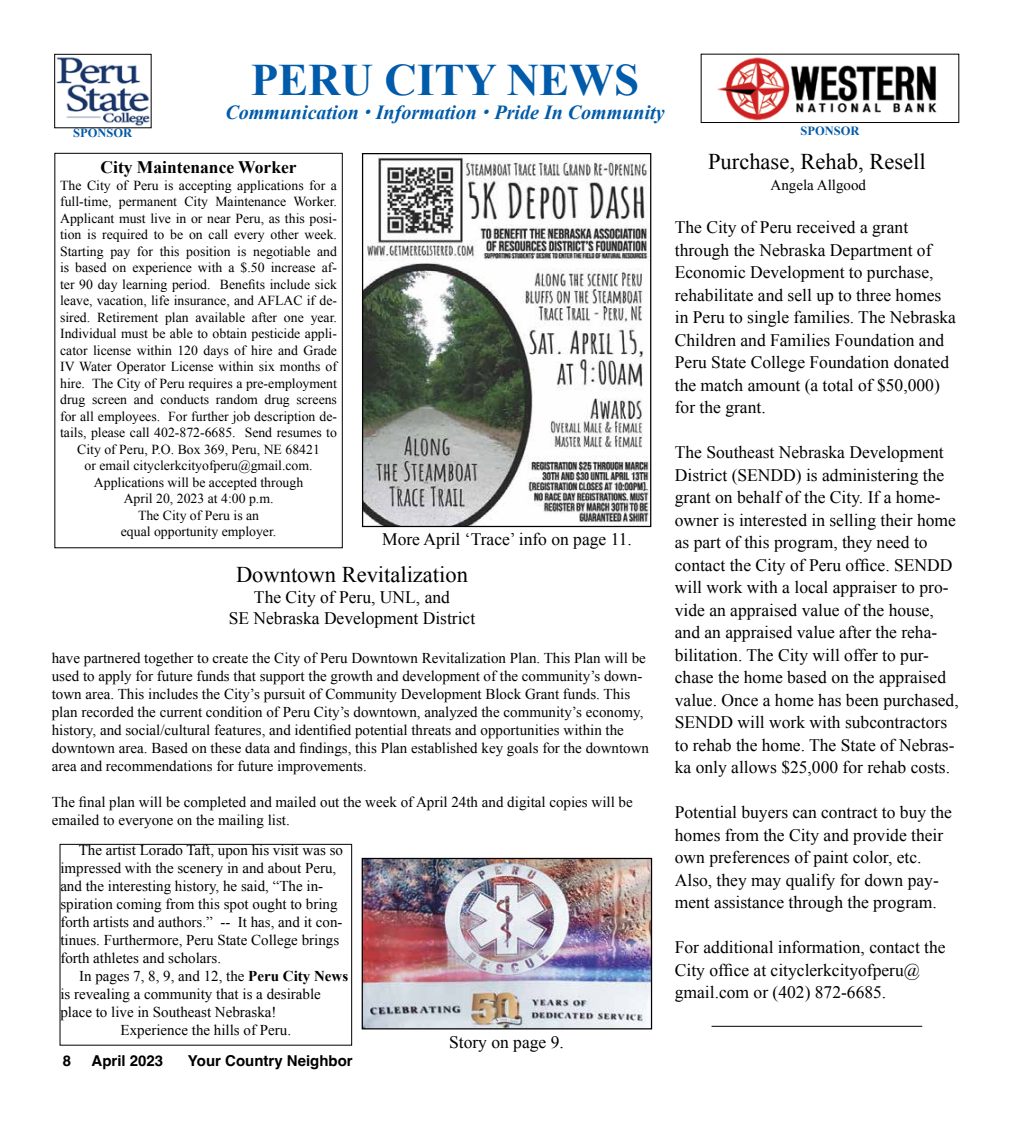
<style>
.page{position:relative;width:1013px;height:1125px;background:#fff}
.page>*{position:absolute;margin:0;border:0;box-sizing:border-box;transform-origin:0 0}
.t1{font:700 45px "Times New Roman";color:#005baa}
.t2{font:22.5px "Times New Roman";color:#000}
.t3{font:italic 700 20px "Times New Roman";color:#005baa}
.t4{font:17.5px/22.5px "Times New Roman";color:#000}
.t5{font:700 17.5px "Times New Roman";color:#000}
.t6{font:15px/18px "Times New Roman";color:#000}
.t7{font:700 15px "Helvetica";color:#000}
.t8{font:13.75px/16.5px "Times New Roman";color:#000;text-align:center}
.t9{font:700 12.5px "Times New Roman";color:#005baa}
.s1{font-family:"Helvetica"}
.s2{font-weight:700}
</style>
<div class="page">
<img style="left:56px;top:57px;width:93px;height:69px">
<div style="left:54px;top:54px;width:97px;height:74px;border:1px solid #000"></div>
<img style="left:717px;top:57px;width:220px;height:64px">
<div style="left:701px;top:54px;width:258px;height:69px;border:1px solid #000"></div>
<img style="left:364px;top:157px;width:285px;height:368px">
<div style="left:362px;top:153px;width:289px;height:374px;border:1px solid #000"></div>
<img style="left:363px;top:860px;width:287px;height:167px">
<div style="left:361px;top:858px;width:291px;height:171px;border:1px solid #000"></div>
<hr style="left:711px;top:1026px;width:211px;height:1px;background:#000">
<div style="left:60px;top:844px;width:292px;height:201px;border:1px solid #000"></div>
<h1 class="t1" style="left:251px;top:49px;width:390px">PERU CITY NEWS</h1>
<p class="t3" style="left:225px;top:98px;width:441px">Communication <span class="s1">•</span> Information <span class="s1">•</span> Pride In Community</p>
<p class="t9" style="left:73px;top:125px;width:61px">SPONSOR</p>
<p class="t9" style="left:800px;top:122px;width:61px">SPONSOR</p>
<p class="t5" style="left:100px;top:155px;width:198px">City Maintenance Worker</p>
<p class="t8" style="left:60px;top:177px;width:278px">The City of Peru is accepting applications for a full-time, permanent City Maintenance Worker.<br>Applicant must live in or near Peru, as this posi&shy;tion is required to be on call every other week.<br>Starting pay for this position is negotiable and is based on experience with a $.50 increase af&shy;ter 90 day learning period. Benefits include sick leave, vacation, life insurance, and AFLAC if de&shy;sired. Retirement plan available after one year.<br>Individual must be able to obtain pesticide appli&shy;cator license within 120 days of hire and Grade IV Water Operator License within six months of hire. The City of Peru requires a pre-employment drug screen and conducts random drug screens for all employees. For further job description de&shy;tails, please call 402-872-6685. Send resumes to City of Peru, P.O. Box 369, Peru, NE 68421<br>or email cityclerkcityofperu@gmail.com.<br>Applications will be accepted through<br>April 20, 2023 at 4:00 p.m.<br>The City of Peru is an<br>equal opportunity employer.</p>
<p class="t2" style="left:236px;top:559px;width:233px">Downtown Revitalization</p>
<p class="t4" style="left:229px;top:586px;width:248px;line-height:21px;text-align:center">The City of Peru, UNL, and<br>SE Nebraska Development District</p>
<p class="t6" style="left:52px;top:648px;width:599px">have partnered together to create the City of Peru Downtown Revitalization Plan. This Plan will be used to apply for future funds that support the growth and development of the community’s down&shy;town area. This includes the City’s pursuit of Community Development Block Grant funds. This plan recorded the current condition of Peru City’s downtown, analyzed the community’s economy, history, and social/cultural features, and identified potential threats and opportunities within the downtown area. Based on these data and findings, this Plan established key goals for the downtown area and recommendations for future improvements.</p>
<p class="t6" style="left:52px;top:792px;width:582px">The final plan will be completed and mailed out the week of April 24th and digital copies will be emailed to everyone on the mailing list.</p>
<p class="t6" style="left:60px;top:841px;width:284px;text-indent:18px">The artist Lorado Taft, upon his visit was so impressed with the scenery in and about Peru, and the interesting history, he said, “The in&shy;spiration coming from this spot ought to bring forth artists and authors.” -- It has, and it con&shy;tinues. Furthermore, Peru State College brings forth athletes and scholars.</p>
<p class="t6" style="left:79px;top:967px;width:271px">In pages 7, 8, 9, and 12, the <span class="s2">Peru City News</span></p>
<p class="t6" style="left:60px;top:985px;width:262px">is revealing a community that is a desirable</p>
<p class="t6" style="left:60px;top:1003px;width:218px">place to live in Southeast Nebraska!</p>
<p class="t6" style="left:121px;top:1021px;width:172px">Experience the hills of Peru.</p>
<p class="t4" style="left:382px;top:528px;width:251px">More April ‘Trace’ info on page 11.</p>
<p class="t4" style="left:449px;top:1031px;width:116px">Story on page 9.</p>
<p class="t7" style="left:63px;top:1052px;width:10px">8</p>
<p class="t7" style="left:91px;top:1052px;width:73px">April 2023</p>
<p class="t7" style="left:188px;top:1052px;width:166px">Your Country Neighbor</p>
<p class="t2" style="left:708px;top:146px;width:219px">Purchase, Rehab, Resell</p>
<p class="t6" style="left:770px;top:175px;width:97px">Angela Allgood</p>
<p class="t4" style="left:675px;top:216px;width:283px">The City of Peru received a grant through the Nebraska Department of Economic Development to purchase, rehabilitate and sell up to three homes in Peru to single families. The Nebraska Children and Families Foundation and Peru State College Foundation donated the match amount (a total of $50,000) for the grant.</p>
<p class="t4" style="left:675px;top:441px;width:285px">The Southeast Nebraska Development District (SENDD) is administering the grant on behalf of the City. If a home&shy;owner is interested in selling their home as part of this program, they need to contact the City of Peru office. SENDD will work with a local appraiser to pro&shy;vide an appraised value of the house, and an appraised value after the reha&shy;bilitation. The City will offer to pur&shy;chase the home based on the appraised value. Once a home has been purchased, SENDD will work with subcontractors to rehab the home. The State of Nebras&shy;ka only allows $25,000 for rehab costs.</p>
<p class="t4" style="left:675px;top:801px;width:279px">Potential buyers can contract to buy the homes from the City and provide their own preferences of paint color, etc.<br>Also, they may qualify for down pay&shy;ment assistance through the program.</p>
<p class="t4" style="left:675px;top:936px;width:272px">For additional information, contact the<br>City office at cityclerkcityofperu@ gmail.com or (402) 872-6685.</p>
</div>
